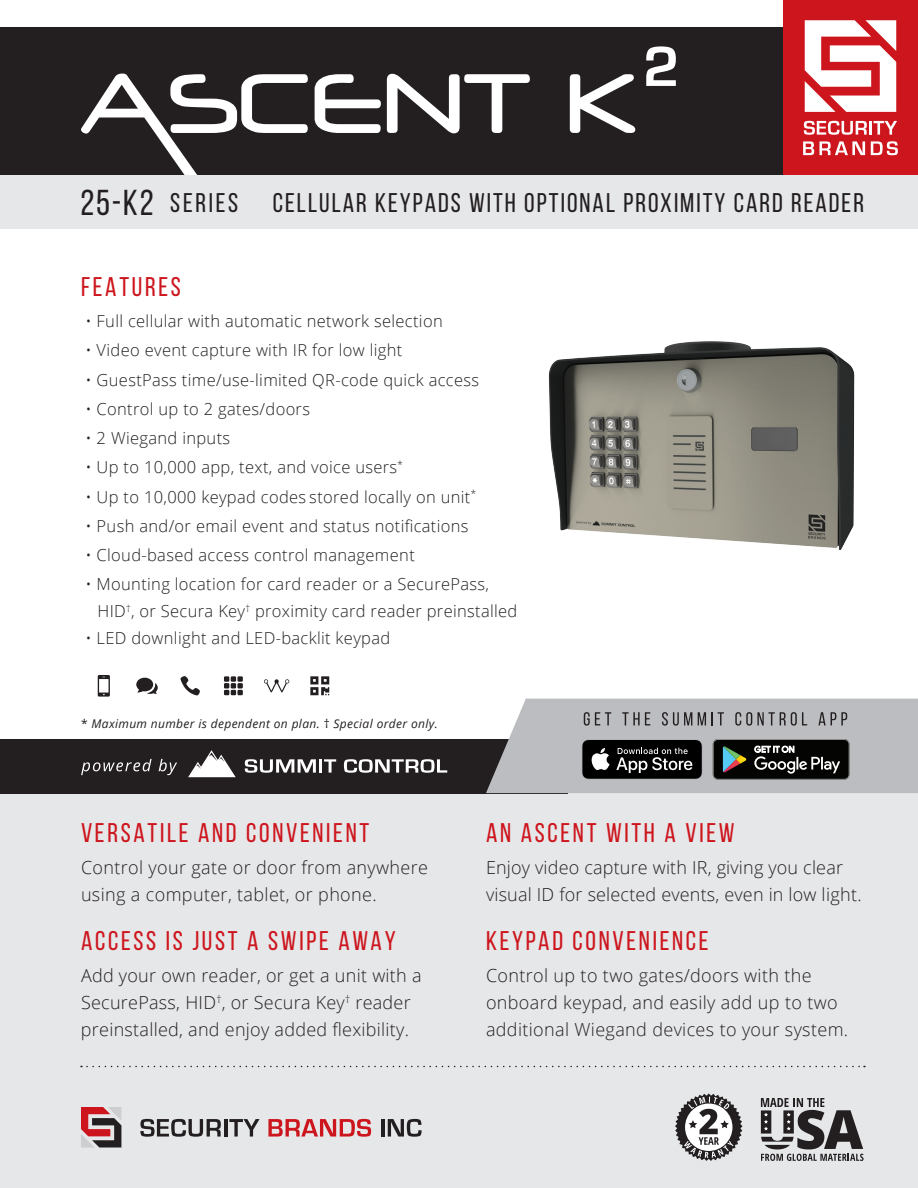
<style>
.page{position:relative;width:918px;height:1188px;background:#fff}
.page>*{position:absolute;margin:0;border:0;box-sizing:border-box;transform-origin:0 0}
.t1{font:27px "Bebas Neue";letter-spacing:.1em;color:#cd151d}
.t2{font:27px "Bebas Neue";letter-spacing:.075em;color:#231f20}
.t3{font:300 18px/27px "Open Sans";letter-spacing:.015em;color:#231f20}
.t4{font:300 16.5px/27px "Open Sans";letter-spacing:.02em;color:#231f20}
.t5{font:italic 12px "Open Sans";letter-spacing:.03em;color:#231f20}
.s1{font-size:36px}
.s2{font-style:normal}
</style>
<div class="page">
<div style="left:0;top:793px;width:918px;height:395px;background:#e6e7e9"></div>
<div style="left:0;top:739px;width:568px;height:54px;background:#231f20"></div>
<img style="left:548px;top:341px;width:307px;height:209px">
<svg style="left:81px;top:1066px;width:784px;height:1px"></svg>
<svg style="left:81px;top:759px;width:71px;height:16px"></svg>
<svg style="left:159px;top:759px;width:18px;height:16px"></svg>
<svg style="left:188px;top:750px;width:48px;height:27px"></svg>
<svg style="left:245px;top:759px;width:71px;height:14px"></svg>
<hr style="left:319px;top:759px;width:3px;height:14px;background:#fff">
<svg style="left:324px;top:759px;width:12px;height:14px"></svg>
<svg style="left:344px;top:759px;width:103px;height:14px"></svg>
<svg style="left:136px;top:678px;width:22px;height:16px"></svg>
<svg style="left:180px;top:676px;width:20px;height:20px"></svg>
<svg style="left:224px;top:676px;width:19px;height:19px"></svg>
<svg style="left:98px;top:675px;width:12px;height:22px"></svg>
<svg style="left:264px;top:679px;width:25px;height:13px"></svg>
<svg style="left:310px;top:676px;width:19px;height:19px"></svg>
<svg style="left:486px;top:699px;width:432px;height:94px"></svg>
<svg style="left:81px;top:1107px;width:40px;height:40px"></svg>
<svg style="left:140px;top:1119px;width:81px;height:18px"></svg>
<hr style="left:224px;top:1119px;width:3px;height:18px;background:#231f20">
<svg style="left:229px;top:1119px;width:31px;height:18px"></svg>
<svg style="left:268px;top:1119px;width:103px;height:18px"></svg>
<hr style="left:381px;top:1119px;width:3px;height:18px;background:#231f20">
<svg style="left:388px;top:1119px;width:34px;height:18px"></svg>
<svg style="left:675px;top:1093px;width:68px;height:68px"></svg>
<svg style="left:761px;top:1098px;width:103px;height:63px"></svg>
<div style="left:0;top:27px;width:783px;height:149px;background:#231f20"></div>
<div style="left:783px;top:0;width:135px;height:176px;background:#cd151d"></div>
<svg style="left:803px;top:141px;width:62px;height:14px"></svg>
<svg style="left:871px;top:141px;width:27px;height:14px"></svg>
<svg style="left:804px;top:121px;width:63px;height:14px"></svg>
<hr style="left:869px;top:121px;width:3px;height:14px;background:#fff">
<svg style="left:874px;top:121px;width:23px;height:14px"></svg>
<svg style="left:805px;top:20px;width:91px;height:92px"></svg>
<svg style="left:81px;top:74px;width:227px;height:102px"></svg>
<svg style="left:315px;top:74px;width:66px;height:59px"></svg>
<svg style="left:387px;top:74px;width:143px;height:59px"></svg>
<svg style="left:570px;top:74px;width:65px;height:59px"></svg>
<svg style="left:646px;top:46px;width:30px;height:40px"></svg>
<div style="left:0;top:176px;width:918px;height:54px;background:#e6e7e9"></div>
<h1 class="t2" style="left:80px;top:188px;width:159px"><span class="s1">25-K2</span> SERIES</h1>
<h1 class="t2" style="left:273px;top:188px;width:593px">CELLULAR KEYPADS WITH OPTIONAL PROXIMITY CARD READER</h1>
<h1 class="t1" style="left:81px;top:272px;width:101px">FEATURES</h1>
<p class="t4" style="left:86px;top:307px;width:359px">• Full cellular with automatic network selection</p>
<p class="t4" style="left:86px;top:336px;width:318px">• Video event capture with IR for low light</p>
<p class="t4" style="left:86px;top:366px;width:395px">• GuestPass time/use-limited QR-code quick access</p>
<p class="t4" style="left:86px;top:395px;width:226px">• Control up to 2 gates/doors</p>
<p class="t4" style="left:86px;top:424px;width:146px">• 2 Wiegand inputs</p>
<p class="t4" style="left:86px;top:453px;width:319px">• Up to 10,000 app, text, and voice users<sup>*</sup></p>
<p class="t4" style="left:86px;top:483px;width:392px">• Up to 10,000 keypad codes stored locally on unit<sup>*</sup></p>
<p class="t4" style="left:86px;top:512px;width:385px">• Push and/or email event and status notifications</p>
<p class="t4" style="left:86px;top:541px;width:331px">• Cloud-based access control management</p>
<p class="t4" style="left:98px;top:570px;width:421px;text-indent:-12px">• Mounting location for card reader or a SecurePass,<br>HID<sup>†</sup>, or Secura Key<sup>†</sup> proximity card reader preinstalled</p>
<p class="t4" style="left:86px;top:624px;width:306px">• LED downlight and LED-backlit keypad</p>
<p class="t5" style="left:81px;top:715px;width:358px"><span class="s2">*</span> Maximum number is dependent on plan. <span class="s2">†</span> Special order only.</p>
<h1 class="t1" style="left:81px;top:818px;width:290px">VERSATILE AND CONVENIENT</h1>
<p class="t3" style="left:81px;top:853px;width:349px">Control your gate or door from anywhere using a computer, tablet, or phone.</p>
<h1 class="t1" style="left:81px;top:926px;width:316px">ACCESS IS JUST A SWIPE AWAY</h1>
<p class="t3" style="left:81px;top:961px;width:342px">Add your own reader, or get a unit with a<br>SecurePass, HID<sup>†</sup>, or Secura Key<sup>†</sup> reader preinstalled, and enjoy added flexibility.</p>
<h1 class="t1" style="left:486px;top:818px;width:250px">AN ASCENT WITH A VIEW</h1>
<p class="t3" style="left:486px;top:853px;width:377px">Enjoy video capture with IR, giving you clear visual ID for selected events, even in low light.</p>
<h1 class="t1" style="left:486px;top:926px;width:224px">KEYPAD CONVENIENCE</h1>
<p class="t3" style="left:486px;top:961px;width:364px">Control up to two gates/doors with the onboard keypad, and easily add up to two additional Wiegand devices to your system.</p>
</div>
